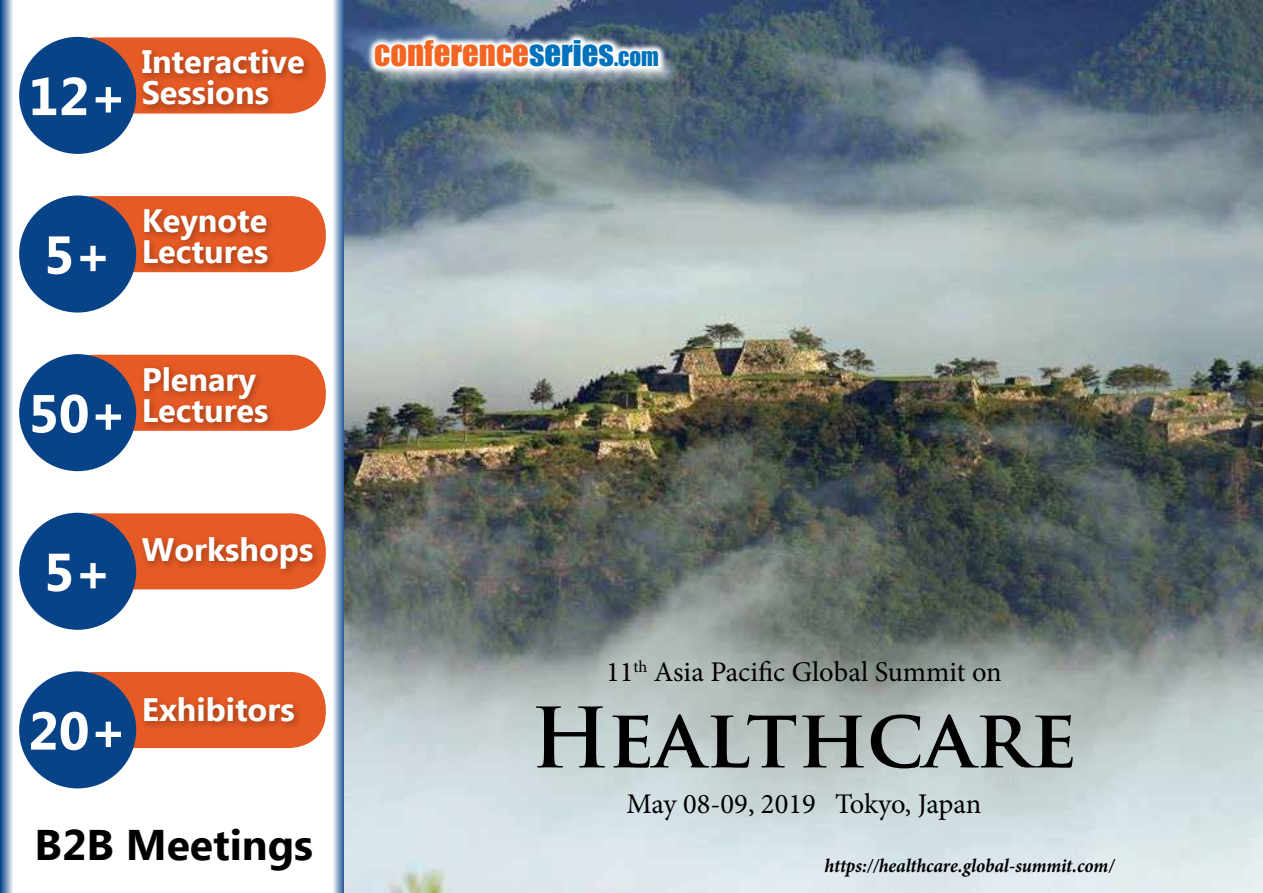
<style>
.page{position:relative;width:1263px;height:893px;background:#fff}
.page>*{position:absolute;margin:0;border:0;box-sizing:border-box;transform-origin:0 0}
.t1{font:700 80.85px "Trajan Pro";color:#000}
.t2{font:700 53.25px "Ebrima";color:#fff}
.t3{font:700 42.75px "Ebrima";color:#000}
.t4{font:32.7px "Impact";color:#f26522}
.t5{font:700 32.4px/30.9px "Ebrima";color:#fff}
.t6{font:28.5px "Minion Pro";color:#000}
.t7{font:italic 700 19.5px "Minion Pro";letter-spacing:-.005em;color:#000;scale:.95 1}
.s1{color:#0072bc}
.s2{font-size:22.95px;color:#0072bc}
</style>
<div class="page">
<div style="left:58px;top:37px;width:268px;height:77px;background:#e65a25;border-radius:36px"></div>
<div style="left:19px;top:37px;width:117px;height:117px;background:#084388;border-radius:50%"></div>
<div style="left:138px;top:45px;width:176px;height:70px;background:#000;opacity:.3"></div>
<div style="left:58px;top:196px;width:268px;height:76px;background:#e65a25;border-radius:36px"></div>
<div style="left:19px;top:195px;width:117px;height:118px;background:#084388;border-radius:50%"></div>
<div style="left:140px;top:205px;width:137px;height:68px;background:#000;opacity:.3"></div>
<div style="left:58px;top:355px;width:268px;height:76px;background:#e65a25;border-radius:36px"></div>
<div style="left:19px;top:354px;width:117px;height:117px;background:#084388;border-radius:50%"></div>
<div style="left:140px;top:362px;width:137px;height:70px;background:#000;opacity:.3"></div>
<div style="left:58px;top:513px;width:268px;height:76px;background:#e65a25;border-radius:36px"></div>
<div style="left:19px;top:513px;width:117px;height:117px;background:#084388;border-radius:50%"></div>
<div style="left:138px;top:533px;width:184px;height:45px;background:#000;opacity:.3"></div>
<div style="left:58px;top:672px;width:268px;height:76px;background:#e65a25;border-radius:36px"></div>
<div style="left:19px;top:671px;width:117px;height:117px;background:#084388;border-radius:50%"></div>
<div style="left:140px;top:693px;width:164px;height:38px;background:#000;opacity:.3"></div>
<svg style="left:0;top:0;width:13px;height:893px;background:#7a99be"></svg>
<svg style="left:333px;top:0;width:12px;height:893px;background:#8da8c8"></svg>
<img style="left:345px;top:0;width:918px;height:893px">
<div style="left:378px;top:44px;width:301px;height:43px;background:#fff;opacity:.75"></div>
<svg style="left:366px;top:32px;width:301px;height:44px"></svg>
<h2 class="t2" style="left:28px;top:57px;width:100px">12+</h2>
<p class="t5" style="left:142px;top:48px;width:165px">Interactive<br>Sessions</p>
<h2 class="t2" style="left:44px;top:215px;width:70px">5+</h2>
<p class="t5" style="left:142px;top:207px;width:128px">Keynote<br>Lectures</p>
<h2 class="t2" style="left:28px;top:374px;width:100px">50+</h2>
<p class="t5" style="left:142px;top:365px;width:128px">Plenary<br>Lectures</p>
<h2 class="t2" style="left:44px;top:532px;width:70px">5+</h2>
<p class="t5" style="left:142px;top:536px;width:173px">Workshops</p>
<h2 class="t2" style="left:28px;top:691px;width:100px">20+</h2>
<p class="t5" style="left:142px;top:696px;width:154px">Exhibitors</p>
<h3 class="t3" style="left:35px;top:813px;width:280px">B2B Meetings</h3>
<p class="t4" style="left:374px;top:28px;width:286px">CONFERENCE<span class="s1">SERIES</span><span class="s2">.COM</span></p>
<p class="t6" style="left:606px;top:653px;width:397px">11<sup>th</sup> Asia Pacific Global Summit on</p>
<h1 class="t1" style="left:531px;top:688px;width:548px">Healthcare</h1>
<p class="t6" style="left:627px;top:785px;width:356px">May 08-09, 2019 Tokyo, Japan</p>
<p class="t7" style="left:824px;top:851px;width:306px">https://healthcare.global-summit.com/</p>
</div>
